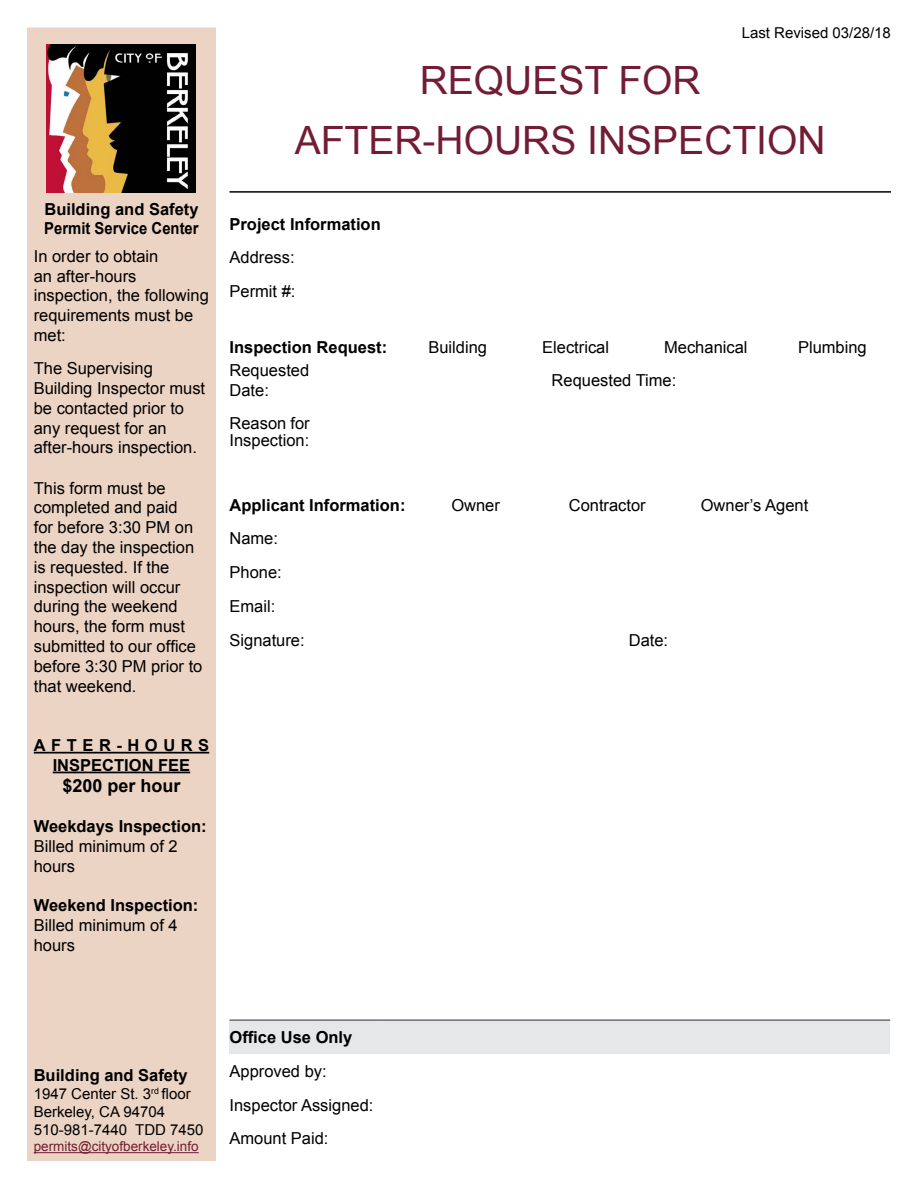
<style>
.page{position:relative;width:918px;height:1188px;background:#fff}
.page>*{position:absolute;margin:0;border:0;box-sizing:border-box;transform-origin:0 0}
.t1{font:39px/60.3px "Arial";color:#731d34;text-align:center}
.t2{font:700 18px "Arial";color:#000}
.t3{font:16.5px/19.8px "Arial";color:#000}
.t4{font:700 16.5px/19.8px "Arial";color:#000}
.t5{font:15px/18px "Arial";color:#000}
.t6{font:13.5px "Arial";color:#731d34}
</style>
<div class="page">
<div style="left:27px;top:28px;width:189px;height:1133px;background:#ecd4c5"></div>
<img style="left:47px;top:45px;width:148px;height:148px">
<hr style="left:230px;top:191px;width:661px;height:2px;background:#000">
<hr style="left:34px;top:1152px;width:165px;height:1px;background:#731d34">
<hr style="left:34px;top:752px;width:175px;height:2px;background:#000">
<hr style="left:53px;top:772px;width:137px;height:1px;background:#000">
<div style="left:230px;top:1020px;width:660px;height:34px;background:#e6e7e8"></div>
<hr style="left:230px;top:1019px;width:154px;height:2px;background:#6d6e71">
<hr style="left:384px;top:1019px;width:506px;height:2px;background:#6d6e71">
<p class="t4" style="left:44px;top:199px;width:156px">Building and Safety<br>Permit Service Center</p>
<p class="t3" style="left:34px;top:246px;width:177px">In order to obtain<br>an after-hours inspection, the following requirements must be met:</p>
<p class="t3" style="left:34px;top:359px;width:173px">The Supervising<br>Building Inspector must be contacted prior to any request for an after-hours inspection.</p>
<p class="t3" style="left:34px;top:478px;width:170px">This form must be completed and paid<br>for before 3:30 PM on the day the inspection is requested. If the inspection will occur during the weekend hours, the form must submitted to our office before 3:30 PM prior to that weekend.</p>
<p class="t4" style="left:34px;top:736px;width:177px;text-align:center">AFTER-HOURS<br>INSPECTION FEE</p>
<p class="t2" style="left:62px;top:774px;width:120px">$200 per hour</p>
<p class="t4" style="left:34px;top:817px;width:174px">Weekdays Inspection:</p>
<p class="t3" style="left:34px;top:836px;width:145px">Billed minimum of 2 hours</p>
<p class="t4" style="left:34px;top:896px;width:166px">Weekend Inspection:</p>
<p class="t3" style="left:34px;top:915px;width:145px">Billed minimum of 4 hours</p>
<p class="t5" style="left:742px;top:24px;width:151px">Last Revised 03/28/18</p>
<h1 class="t1" style="left:295px;top:50px;width:532px">REQUEST FOR<br>AFTER-HOURS INSPECTION</h1>
<p class="t4" style="left:230px;top:215px;width:153px">Project Information</p>
<p class="t3" style="left:230px;top:241px;width:68px;line-height:33.8px">Address:<br>Permit #:</p>
<p class="t4" style="left:230px;top:337px;width:159px">Inspection Request:</p>
<p class="t3" style="left:428px;top:337px;width:60px">Building</p>
<p class="t3" style="left:542px;top:337px;width:68px">Electrical</p>
<p class="t3" style="left:664px;top:337px;width:85px">Mechanical</p>
<p class="t3" style="left:798px;top:337px;width:70px">Plumbing</p>
<p class="t3" style="left:230px;top:361px;width:81px">Requested<br>Date:</p>
<p class="t3" style="left:552px;top:371px;width:126px">Requested Time:</p>
<p class="t3" style="left:230px;top:415px;width:82px;line-height:16.5px">Reason for<br>Inspection:</p>
<p class="t4" style="left:230px;top:495px;width:178px">Applicant Information:</p>
<p class="t3" style="left:451px;top:495px;width:50px">Owner</p>
<p class="t3" style="left:569px;top:495px;width:79px">Contractor</p>
<p class="t3" style="left:701px;top:495px;width:109px">Owner’s Agent</p>
<p class="t3" style="left:230px;top:522px;width:77px;line-height:33.8px">Name:<br>Phone:<br>Email:<br>Signature:</p>
<p class="t3" style="left:629px;top:630px;width:41px">Date:</p>
<p class="t4" style="left:34px;top:1066px;width:156px">Building and Safety</p>
<p class="t5" style="left:34px;top:1085px;width:171px">1947 Center St. 3<sup>rd</sup> floor<br>Berkeley, CA 94704<br>510-981-7440 TDD 7450</p>
<p class="t6" style="left:34px;top:1138px;width:167px">permits@cityofberkeley.info</p>
<p class="t4" style="left:230px;top:1028px;width:124px">Office Use Only</p>
<p class="t3" style="left:230px;top:1054px;width:145px;line-height:33.8px">Approved by:<br>Inspector Assigned:<br>Amount Paid:</p>
</div>
